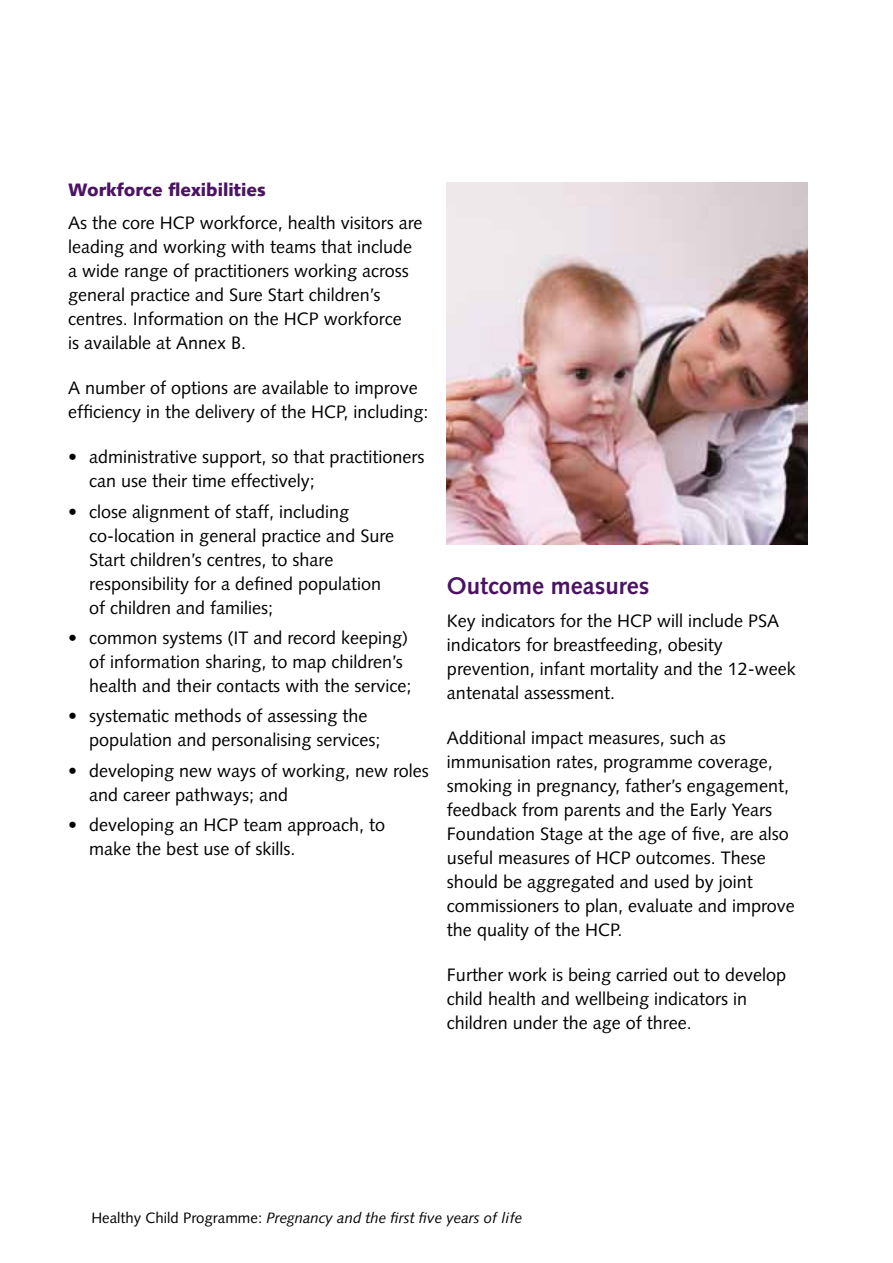
<style>
.page{position:relative;width:893px;height:1263px;background:#fff}
.page>*{position:absolute;margin:0;border:0;box-sizing:border-box;transform-origin:0 0}
.t1{font:700 24px "Syntax";color:#4c1364}
.t2{font:18px/24px "Syntax";color:#000}
.t3{font:900 18px "Syntax";color:#4c1364}
.t4{font:italic 15px "Syntax";color:#000}
.s1{font-style:normal}
</style>
<div class="page">
<img style="left:446px;top:183px;width:362px;height:361px">
<p class="t3" style="left:68px;top:179px;width:199px">Workforce flexibilities</p>
<p class="t2" style="left:68px;top:211px;width:356px">As the core HCP workforce, health visitors are leading and working with teams that include a wide range of practitioners working across general practice and Sure Start children’s centres. Information on the HCP workforce<br>is available at Annex B.</p>
<p class="t2" style="left:68px;top:376px;width:362px">A number of options are available to improve efficiency in the delivery of the HCP, including:</p>
<p class="t2" style="left:89px;top:445px;width:337px;text-indent:-21px">• administrative support, so that practitioners can use their time effectively;</p>
<p class="t2" style="left:89px;top:499px;width:306px;text-indent:-21px">• close alignment of staff, including co-location in general practice and Sure Start children’s centres, to share responsibility for a defined population of children and families;</p>
<p class="t2" style="left:89px;top:626px;width:324px;text-indent:-21px">• common systems (IT and record keeping) of information sharing, to map children’s health and their contacts with the service;</p>
<p class="t2" style="left:89px;top:704px;width:293px;text-indent:-21px">• systematic methods of assessing the population and personalising services;</p>
<p class="t2" style="left:89px;top:759px;width:341px;text-indent:-21px">• developing new ways of working, new roles and career pathways; and</p>
<p class="t2" style="left:89px;top:813px;width:297px;text-indent:-21px">• developing an HCP team approach, to make the best use of skills.</p>
<h1 class="t1" style="left:447px;top:572px;width:204px">Outcome measures</h1>
<p class="t2" style="left:447px;top:609px;width:350px">Key indicators for the HCP will include PSA indicators for breastfeeding, obesity prevention, infant mortality and the 12-week antenatal assessment.</p>
<p class="t2" style="left:447px;top:726px;width:349px">Additional impact measures, such as immunisation rates, programme coverage, smoking in pregnancy, father’s engagement, feedback from parents and the Early Years Foundation Stage at the age of five, are also useful measures of HCP outcomes. These should be aggregated and used by joint commissioners to plan, evaluate and improve the quality of the HCP.</p>
<p class="t2" style="left:447px;top:963px;width:341px">Further work is being carried out to develop child health and wellbeing indicators in children under the age of three.</p>
<p class="t4" style="left:91px;top:1209px;width:432px"><span class="s1">Healthy Child Programme:</span> Pregnancy and the first five years of life</p>
</div>
